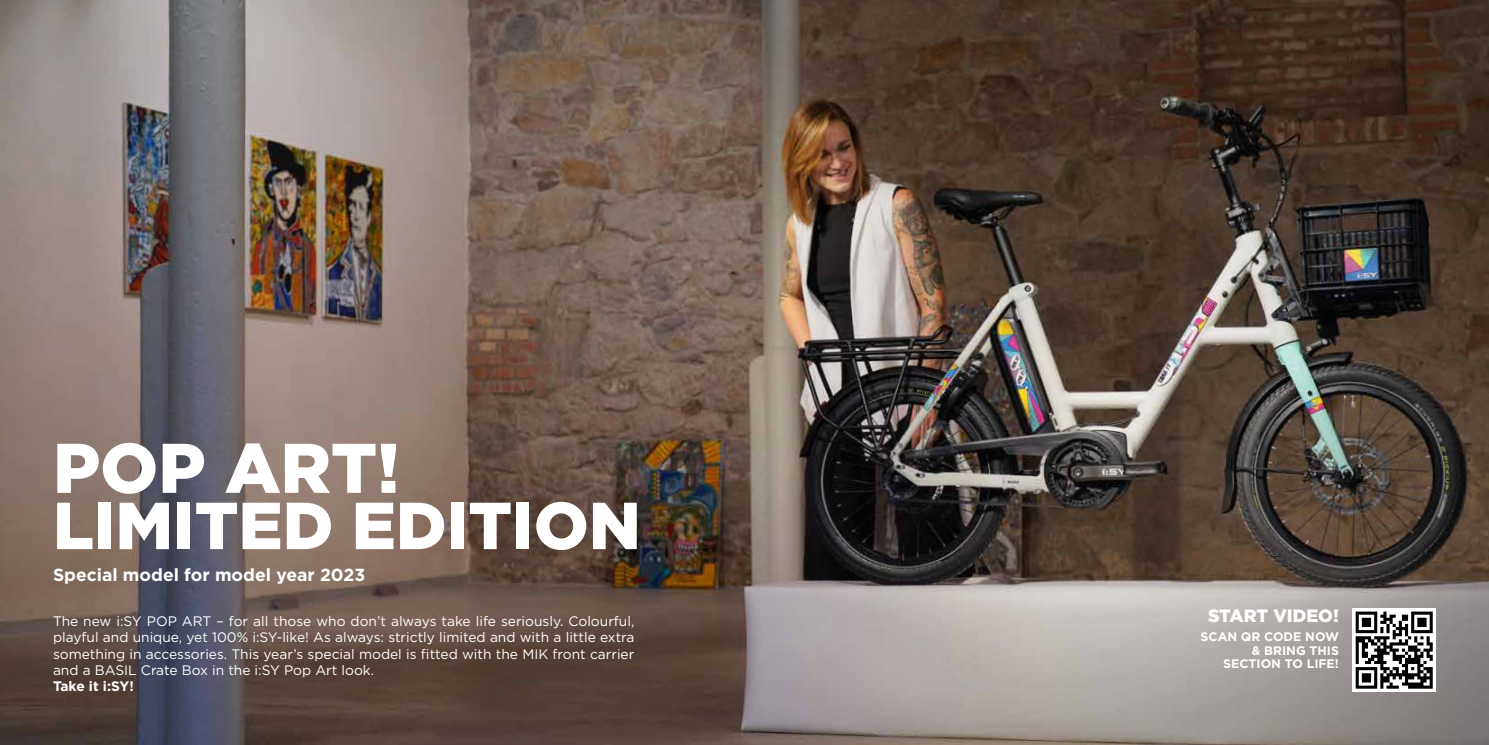
<style>
.page{position:relative;width:1489px;height:745px;background:#fff}
.page>*{position:absolute;margin:0;border:0;box-sizing:border-box;transform-origin:0 0}
.t1{font:900 70px "Gotham";color:#fff}
.t2{font:900 66.25px "Gotham";color:#fff}
.t3{font:900 17.88px "Gotham";color:#fff}
.t4{font:700 17.5px "Gotham";color:#fff}
.t5{font:13.75px/16.2px "Gotham";color:#fff;text-align:justify}
.t6{font:700 13.75px "Gotham";letter-spacing:-.025em;color:#fff}
.t7{font:700 12.38px/13.8px "Gotham";color:#fff;text-align:right}
</style>
<div class="page">
<img style="left:0;top:0;width:1488px;height:744px">
<svg style="left:1352px;top:608px;width:83px;height:83px"></svg>
<svg style="left:1355px;top:611px;width:77px;height:77px"></svg>
<h1 class="t1" style="left:53px;top:427px;width:348px">POP ART!</h1>
<h2 class="t2" style="left:53px;top:487px;width:589px">LIMITED EDITION</h2>
<p class="t4" style="left:53px;top:562px;width:314px">Special model for model year 2023</p>
<p class="t5" style="left:53px;top:612px;width:583px">The new i:SY POP ART – for all those who don’t always take life seriously. Colourful, playful and unique, yet 100% i:SY-like! As always: strictly limited and with a little extra something in accessories. This year’s special model is fitted with the MIK front carrier and a BASIL Crate Box in the i:SY Pop Art look.</p>
<p class="t6" style="left:53px;top:676px;width:82px">Take it i:SY!</p>
<h3 class="t3" style="left:1207px;top:604px;width:132px">START VIDEO!</h3>
<p class="t7" style="left:1200px;top:629px;width:140px">SCAN QR CODE NOW &amp; BRING THIS<br>SECTION TO LIFE!</p>
</div>
